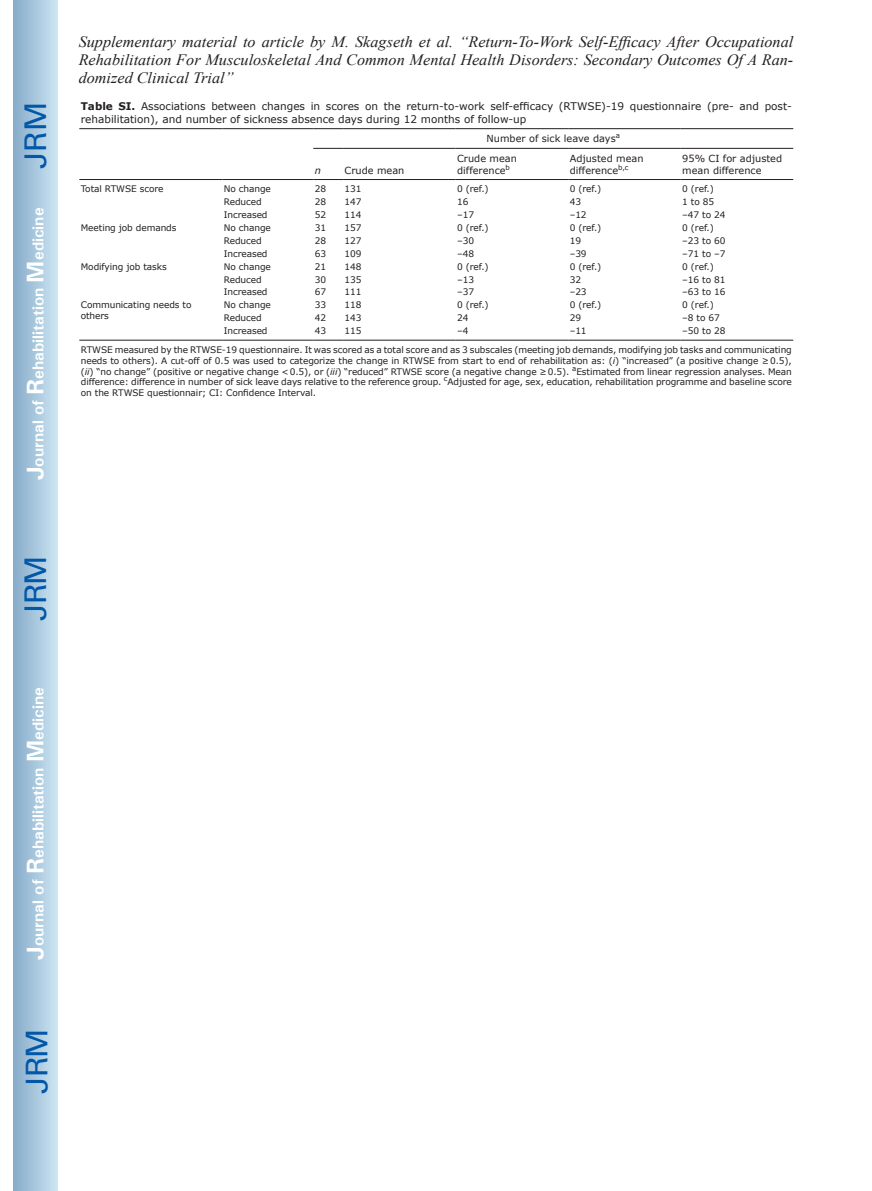
<style>
.page{position:relative;width:872px;height:1191px;background:#fff}
.page>*{position:absolute;margin:0;border:0;box-sizing:border-box;transform-origin:0 0}
.t1{font:30px "Univers";letter-spacing:-.03em;color:#0157a8}
.t2{font:italic 15.75px/18px "Times New Roman";color:#231f20;text-align:justify}
.t3{font:700 15.75px "Univers";color:#fff}
.t4{font:10.5px/12.6px "Verdana";color:#231f20}
.t5{font:9.75px/11.7px "Verdana";color:#231f20}
.t6{font:italic 9.75px "Verdana";color:#231f20}
.t7{font:9px/10.8px "Verdana";letter-spacing:-.01em;color:#231f20}
.s1{font-size:24px}
.s2{font-weight:700}
.s3{font-style:italic}
</style>
<div class="page">
<div style="left:14px;top:0;width:43px;height:1191px;background:linear-gradient(to right,#88acca,#cbe5f2)"></div>
<hr style="left:313px;top:148px;width:30px;height:1px;background:#231f20">
<hr style="left:343px;top:148px;width:112px;height:1px;background:#231f20">
<hr style="left:455px;top:148px;width:113px;height:1px;background:#231f20">
<hr style="left:568px;top:148px;width:112px;height:1px;background:#231f20">
<hr style="left:680px;top:148px;width:113px;height:1px;background:#231f20">
<hr style="left:79px;top:179px;width:143px;height:1px;background:#231f20">
<hr style="left:222px;top:179px;width:91px;height:1px;background:#231f20">
<hr style="left:313px;top:179px;width:30px;height:1px;background:#231f20">
<hr style="left:343px;top:179px;width:112px;height:1px;background:#231f20">
<hr style="left:455px;top:179px;width:113px;height:1px;background:#231f20">
<hr style="left:568px;top:179px;width:112px;height:1px;background:#231f20">
<hr style="left:680px;top:179px;width:113px;height:1px;background:#231f20">
<hr style="left:222px;top:340px;width:91px;height:1px;background:#231f20">
<hr style="left:313px;top:340px;width:30px;height:1px;background:#231f20">
<hr style="left:343px;top:340px;width:112px;height:1px;background:#231f20">
<hr style="left:455px;top:340px;width:113px;height:1px;background:#231f20">
<hr style="left:568px;top:340px;width:112px;height:1px;background:#231f20">
<hr style="left:680px;top:340px;width:113px;height:1px;background:#231f20">
<hr style="left:79px;top:340px;width:143px;height:1px;background:#231f20">
<hr style="left:79px;top:128px;width:143px;height:1px;background:#231f20">
<hr style="left:222px;top:128px;width:91px;height:1px;background:#231f20">
<hr style="left:313px;top:128px;width:30px;height:1px;background:#231f20">
<hr style="left:343px;top:128px;width:112px;height:1px;background:#231f20">
<hr style="left:455px;top:128px;width:113px;height:1px;background:#231f20">
<hr style="left:568px;top:128px;width:112px;height:1px;background:#231f20">
<hr style="left:680px;top:128px;width:113px;height:1px;background:#231f20">
<h1 class="t1" style="left:18px;top:169px;width:68px;rotate:-90deg">JRM</h1>
<h2 class="t3" style="left:28px;top:480px;width:274px;rotate:-90deg"><span class="s1">J</span>ournal of <span class="s1">R</span>ehabilitation <span class="s1">M</span>edicine</h2>
<p class="t2" style="left:79px;top:32px;width:716px">Supplementary material to article by M. Skagseth et al. “Return-To-Work Self-Efficacy After Occupational Rehabilitation For Musculoskeletal And Common Mental Health Disorders: Secondary Outcomes Of A Ran&shy;domized Clinical Trial”</p>
<p class="t4" style="left:81px;top:100px;width:712px"><span class="s2">Table SI.</span> Associations between changes in scores on the return-to-work self-efficacy (RTWSE)-19 questionnaire (pre- and post&shy;rehabilitation), and number of sickness absence days during 12 months of follow-up</p>
<p class="t5" style="left:486px;top:133px;width:135px">Number of sick leave days<sup>a</sup></p>
<p class="t6" style="left:315px;top:164px;width:8px">n</p>
<p class="t5" style="left:344px;top:164px;width:61px">Crude mean</p>
<p class="t5" style="left:457px;top:153px;width:61px">Crude mean difference<sup>b</sup></p>
<p class="t5" style="left:569px;top:153px;width:75px">Adjusted mean difference<sup>b,c</sup></p>
<p class="t5" style="left:682px;top:153px;width:101px">95% CI for adjusted mean difference</p>
<p class="t7" style="left:81px;top:184px;width:84px">Total RTWSE score</p>
<p class="t7" style="left:224px;top:184px;width:49px">No change</p>
<p class="t7" style="left:315px;top:184px;width:13px">28</p>
<p class="t7" style="left:344px;top:184px;width:18px">131</p>
<p class="t7" style="left:457px;top:184px;width:33px">0 (ref.)</p>
<p class="t7" style="left:569px;top:184px;width:33px">0 (ref.)</p>
<p class="t7" style="left:682px;top:184px;width:33px">0 (ref.)</p>
<p class="t7" style="left:224px;top:197px;width:39px">Reduced</p>
<p class="t7" style="left:315px;top:197px;width:13px">28</p>
<p class="t7" style="left:344px;top:197px;width:18px">147</p>
<p class="t7" style="left:457px;top:197px;width:13px">16</p>
<p class="t7" style="left:569px;top:197px;width:13px">43</p>
<p class="t7" style="left:682px;top:197px;width:33px">1 to 85</p>
<p class="t7" style="left:224px;top:210px;width:45px">Increased</p>
<p class="t7" style="left:315px;top:210px;width:13px">52</p>
<p class="t7" style="left:344px;top:210px;width:18px">114</p>
<p class="t7" style="left:457px;top:210px;width:18px">–17</p>
<p class="t7" style="left:569px;top:210px;width:18px">–12</p>
<p class="t7" style="left:682px;top:210px;width:45px">–47 to 24</p>
<p class="t7" style="left:81px;top:222px;width:97px">Meeting job demands</p>
<p class="t7" style="left:224px;top:222px;width:49px">No change</p>
<p class="t7" style="left:315px;top:222px;width:13px">31</p>
<p class="t7" style="left:344px;top:222px;width:18px">157</p>
<p class="t7" style="left:457px;top:222px;width:33px">0 (ref.)</p>
<p class="t7" style="left:569px;top:222px;width:33px">0 (ref.)</p>
<p class="t7" style="left:682px;top:222px;width:33px">0 (ref.)</p>
<p class="t7" style="left:224px;top:235px;width:39px">Reduced</p>
<p class="t7" style="left:315px;top:235px;width:13px">28</p>
<p class="t7" style="left:344px;top:235px;width:18px">127</p>
<p class="t7" style="left:457px;top:235px;width:18px">–30</p>
<p class="t7" style="left:569px;top:235px;width:13px">19</p>
<p class="t7" style="left:682px;top:235px;width:45px">–23 to 60</p>
<p class="t7" style="left:224px;top:248px;width:45px">Increased</p>
<p class="t7" style="left:315px;top:248px;width:13px">63</p>
<p class="t7" style="left:344px;top:248px;width:18px">109</p>
<p class="t7" style="left:457px;top:248px;width:18px">–48</p>
<p class="t7" style="left:569px;top:248px;width:18px">–39</p>
<p class="t7" style="left:682px;top:248px;width:45px">–71 to –7</p>
<p class="t7" style="left:81px;top:261px;width:87px">Modifying job tasks</p>
<p class="t7" style="left:224px;top:261px;width:49px">No change</p>
<p class="t7" style="left:315px;top:261px;width:13px">21</p>
<p class="t7" style="left:344px;top:261px;width:18px">148</p>
<p class="t7" style="left:457px;top:261px;width:33px">0 (ref.)</p>
<p class="t7" style="left:569px;top:261px;width:33px">0 (ref.)</p>
<p class="t7" style="left:682px;top:261px;width:33px">0 (ref.)</p>
<p class="t7" style="left:224px;top:274px;width:39px">Reduced</p>
<p class="t7" style="left:315px;top:274px;width:13px">30</p>
<p class="t7" style="left:344px;top:274px;width:18px">135</p>
<p class="t7" style="left:457px;top:274px;width:18px">–13</p>
<p class="t7" style="left:569px;top:274px;width:13px">32</p>
<p class="t7" style="left:682px;top:274px;width:45px">–16 to 81</p>
<p class="t7" style="left:224px;top:287px;width:45px">Increased</p>
<p class="t7" style="left:315px;top:287px;width:13px">67</p>
<p class="t7" style="left:344px;top:287px;width:18px">111</p>
<p class="t7" style="left:457px;top:287px;width:18px">–37</p>
<p class="t7" style="left:569px;top:287px;width:18px">–23</p>
<p class="t7" style="left:682px;top:287px;width:45px">–63 to 16</p>
<p class="t7" style="left:81px;top:300px;width:112px">Communicating needs to others</p>
<p class="t7" style="left:224px;top:300px;width:49px">No change</p>
<p class="t7" style="left:315px;top:300px;width:13px">33</p>
<p class="t7" style="left:344px;top:300px;width:18px">118</p>
<p class="t7" style="left:457px;top:300px;width:33px">0 (ref.)</p>
<p class="t7" style="left:569px;top:300px;width:33px">0 (ref.)</p>
<p class="t7" style="left:682px;top:300px;width:33px">0 (ref.)</p>
<p class="t7" style="left:224px;top:313px;width:39px">Reduced</p>
<p class="t7" style="left:315px;top:313px;width:13px">42</p>
<p class="t7" style="left:344px;top:313px;width:18px">143</p>
<p class="t7" style="left:457px;top:313px;width:13px">24</p>
<p class="t7" style="left:569px;top:313px;width:13px">29</p>
<p class="t7" style="left:682px;top:313px;width:39px">–8 to 67</p>
<p class="t7" style="left:224px;top:325px;width:45px">Increased</p>
<p class="t7" style="left:315px;top:325px;width:13px">43</p>
<p class="t7" style="left:344px;top:325px;width:18px">115</p>
<p class="t7" style="left:457px;top:325px;width:13px">–4</p>
<p class="t7" style="left:569px;top:325px;width:18px">–11</p>
<p class="t7" style="left:81px;top:321px;width:712px;line-height:18.9px;text-indent:601px">–50 to 28<br>RTWSE measured by the RTWSE-19 questionnaire. It was scored as a total score and as 3 subscales (meeting job demands, modifying job tasks and communicating</p>
<p class="t7" style="left:81px;top:355px;width:712px;text-align:justify">needs to others). A cut-off of 0.5 was used to categorize the change in RTWSE from start to end of rehabilitation as: (<span class="s3">i</span>) “increased” (a positive change ≥0.5), (<span class="s3">ii</span>) “no change” (positive or negative change &lt;0.5), or (<span class="s3">iii</span>) “reduced” RTWSE score (a negative change ≥0.5). <sup>a</sup>Estimated from linear regression analyses. Mean difference: difference in number of sick leave days relative to the reference group. <sup>c</sup>Adjusted for age, sex, education, rehabilitation programme and baseline score on the RTWSE questionnair; CI: Confidence Interval.</p>
<h1 class="t1" style="left:18px;top:620px;width:67px;rotate:-90deg">JRM</h1>
<h2 class="t3" style="left:28px;top:959px;width:274px;rotate:-90deg"><span class="s1">J</span>ournal of <span class="s1">R</span>ehabilitation <span class="s1">M</span>edicine</h2>
<h1 class="t1" style="left:19px;top:1093px;width:67px;rotate:-90deg">JRM</h1>
</div>
